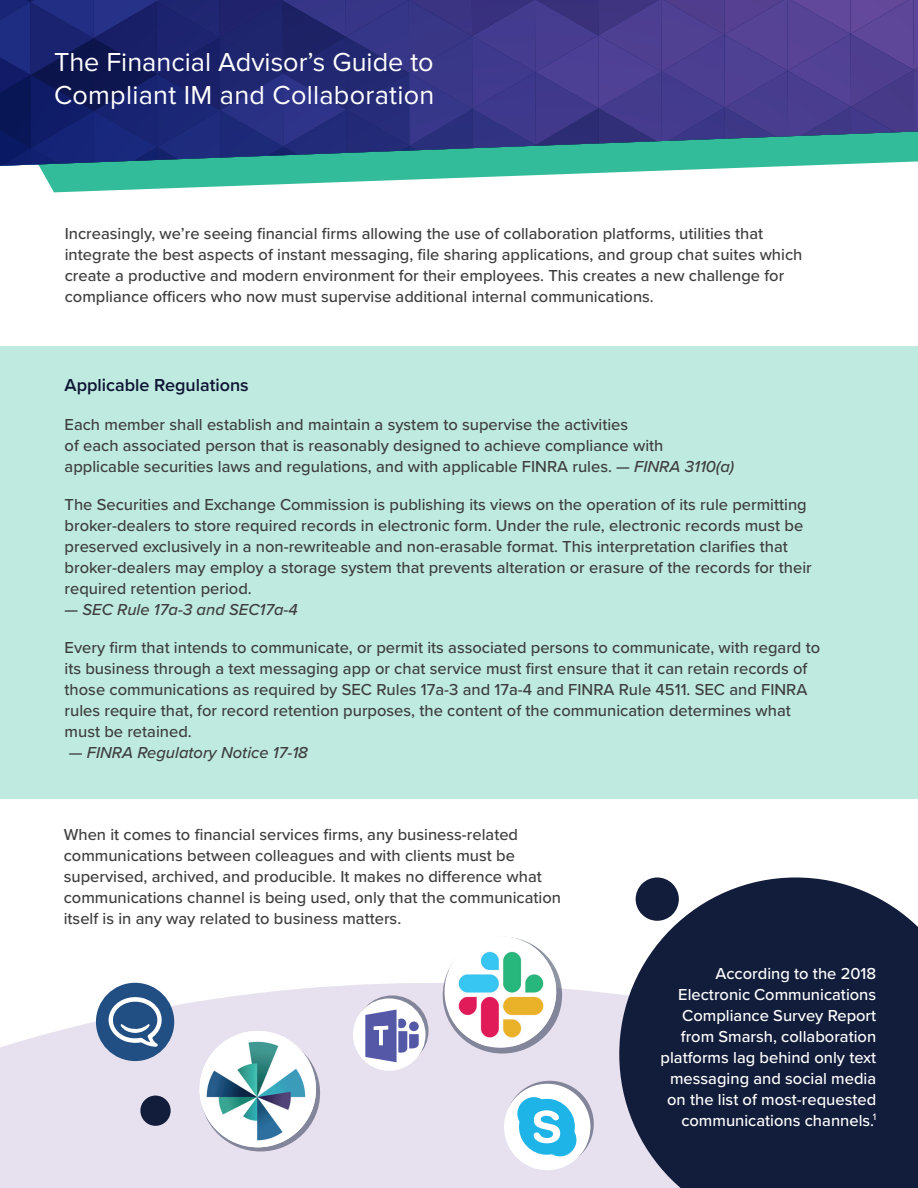
<style>
.page{position:relative;width:918px;height:1188px;background:#fff}
.page>*{position:absolute;margin:0;border:0;box-sizing:border-box;transform-origin:0 0}
.t1{font:27px/33.3px "Proxima Nova";letter-spacing:.01em;color:#fff}
.t2{font:600 18px "Proxima Nova";color:#0e1534}
.t3{font:500 16.5px/21px "Proxima Nova";color:#3e3e3f}
.t4{font:500 16.5px/21px "Proxima Nova";color:#fff;text-align:right}
.t5{font:italic 500 16.5px "Proxima Nova";color:#3e3e3f}
.s1{font-style:italic}
.s2{font-style:normal}
</style>
<div class="page">
<svg style="left:0;top:981px;width:619px;height:207px;background:#e9e2ef"></svg>
<svg style="left:443px;top:937px;width:119px;height:117px"></svg>
<svg style="left:201px;top:1035px;width:119px;height:116px"></svg>
<svg style="left:356px;top:995px;width:73px;height:71px"></svg>
<svg style="left:506px;top:1081px;width:88px;height:86px"></svg>
<div style="left:0;top:346px;width:918px;height:452px;background:#bfeadf"></div>
<svg style="left:39px;top:167px;width:723px;height:25px"></svg>
<svg style="left:0;top:0;width:918px;height:167px;background:#334082"></svg>
<svg style="left:619px;top:878px;width:299px;height:310px;background:#2a334f"></svg>
<div style="left:636px;top:877px;width:43px;height:44px;background:#121d3b;border-radius:50%"></div>
<div style="left:140px;top:1096px;width:31px;height:30px;background:#121d3b;border-radius:50%"></div>
<div style="left:504px;top:1084px;width:86px;height:86px;background:#fff;border-radius:50%"></div>
<svg style="left:517px;top:1097px;width:60px;height:59px"></svg>
<div style="left:96px;top:983px;width:78px;height:78px;background:#224f83;border-radius:50%"></div>
<svg style="left:109px;top:997px;width:53px;height:50px"></svg>
<div style="left:353px;top:998px;width:73px;height:73px;background:#fff;border-radius:50%"></div>
<svg style="left:365px;top:1010px;width:54px;height:52px"></svg>
<img style="left:200px;top:1031px;width:116px;height:116px;border-radius:58px">
<div style="left:445px;top:936px;width:111px;height:112px;background:#fff;border-radius:50%"></div>
<img style="left:449px;top:943px;width:107px;height:103px">
<h1 class="t1" style="left:54px;top:46px;width:382px">The Financial Advisor’s Guide to<br>Compliant IM and Collaboration</h1>
<p class="t3" style="left:65px;top:222px;width:739px">Increasingly, we’re seeing financial firms allowing the use of collaboration platforms, utilities that integrate the best aspects of instant messaging, file sharing applications, and group chat suites which create a productive and modern environment for their employees. This creates a new challenge for compliance officers who now must supervise additional internal communications.</p>
<p class="t2" style="left:65px;top:372px;width:186px">Applicable Regulations</p>
<p class="t3" style="left:65px;top:413px;width:671px">Each member shall establish and maintain a system to supervise the activities<br>of each associated person that is reasonably designed to achieve compliance with applicable securities laws and regulations, and with applicable FINRA rules. <span class="s1">— FINRA 3110(a)</span></p>
<p class="t3" style="left:65px;top:493px;width:749px">The Securities and Exchange Commission is publishing its views on the operation of its rule permitting broker-dealers to store required records in electronic form. Under the rule, electronic records must be preserved exclusively in a non-rewriteable and non-erasable format. This interpretation clarifies that broker-dealers may employ a storage system that prevents alteration or erasure of the records for their required retention period.</p>
<p class="t5" style="left:65px;top:597px;width:235px">— SEC Rule 17a-3 and SEC17a-4</p>
<p class="t3" style="left:65px;top:637px;width:757px">Every firm that intends to communicate, or permit its associated persons to communicate, with regard to its business through a text messaging app or chat service must first ensure that it can retain records of those communications as required by SEC Rules 17a-3 and 17a-4 and FINRA Rule 4511. SEC and FINRA rules require that, for record retention purposes, the content of the communication determines what must be retained.</p>
<p class="t5" style="left:69px;top:740px;width:241px"><span class="s2">—</span> FINRA Regulatory Notice 17-18</p>
<p class="t3" style="left:64px;top:823px;width:499px">When it comes to financial services firms, any business-related communications between colleagues and with clients must be supervised, archived, and producible. It makes no difference what communications channel is being used, only that the communication itself is in any way related to business matters.</p>
<p class="t4" style="left:661px;top:962px;width:217px">According to the 2018<br>Electronic Communications<br>Compliance Survey Report from Smarsh, collaboration platforms lag behind only text messaging and social media on the list of most-requested communications channels.<sup>1</sup></p>
</div>
